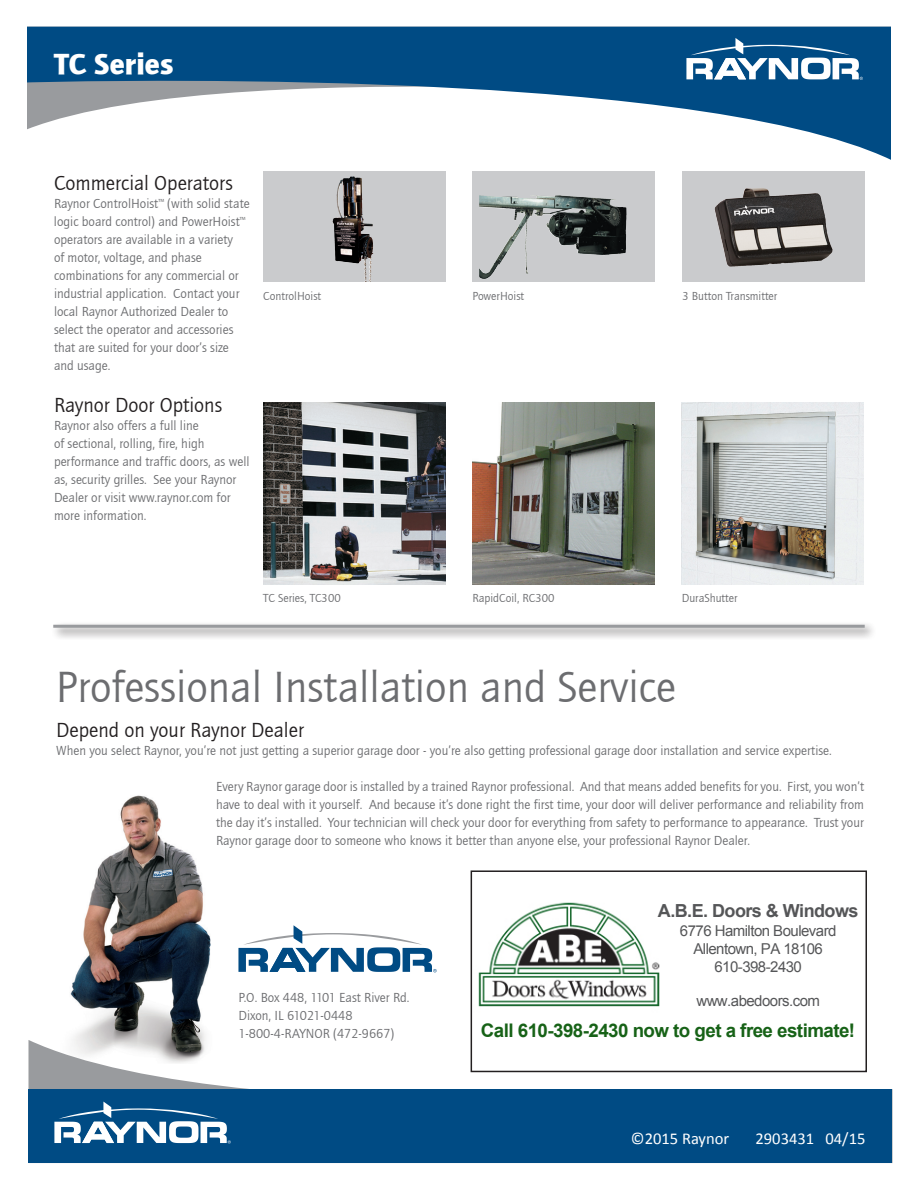
<style>
.page{position:relative;width:918px;height:1188px;background:#fff}
.page>*{position:absolute;margin:0;border:0;box-sizing:border-box;transform-origin:0 0}
.t1{font:45px "Quay Sans ITCTT Book";color:#6c6d70}
.t2{font:30px "Quay Sans ITCTT Black";color:#fff}
.t3{font:21px "Quay Sans ITCTT Book";color:#231f20}
.t4{font:700 18.75px "Arial";letter-spacing:-.03em;color:#176217}
.t5{font:700 18px "Arial";letter-spacing:-.03em;color:#555658}
.t6{font:16.5px "Calibri";color:#fff}
.t7{font:15px/18px "Arial";letter-spacing:-.035em;color:#555658;text-align:center}
.t8{font:13.5px/18px "Quay Sans ITCTT Book";color:#6c6d70}
.t9{font:12px "Quay Sans ITCTT Book";color:#6c6d70}
</style>
<div class="page">
<img style="left:70px;top:795px;width:141px;height:245px">
<svg style="left:28px;top:1040px;width:839px;height:49px"></svg>
<div style="left:28px;top:1089px;width:864px;height:74px;background:#004b84"></div>
<svg style="left:27px;top:27px;width:864px;height:133px"></svg>
<svg style="left:686px;top:38px;width:177px;height:42px"></svg>
<svg style="left:54px;top:1102px;width:177px;height:42px"></svg>
<div style="left:471px;top:870px;width:396px;height:202px;border:2px solid #231f20"></div>
<svg style="left:238px;top:925px;width:199px;height:47px"></svg>
<div style="left:50px;top:621px;width:827px;height:20px;background:#231f20;opacity:.75"></div>
<hr style="left:53px;top:625px;width:812px;height:3px;background:#999b9e">
<div style="left:263px;top:172px;width:183px;height:110px;background:#cacbcd"></div>
<img style="left:336px;top:177px;width:14px;height:41px">
<img style="left:472px;top:403px;width:183px;height:182px">
<img style="left:682px;top:403px;width:182px;height:182px">
<img style="left:263px;top:403px;width:183px;height:182px">
<svg style="left:472px;top:172px;width:183px;height:110px;background:#a5a7a8"></svg>
<img style="left:479px;top:195px;width:58px;height:34px">
<div style="left:682px;top:172px;width:183px;height:110px;background:#cacbcd"></div>
<img style="left:714px;top:188px;width:119px;height:79px">
<img style="left:473px;top:896px;width:187px;height:117px">
<p class="t2" style="left:54px;top:46px;width:121px">TC Series</p>
<p class="t3" style="left:54px;top:172px;width:180px">Commercial Operators</p>
<p class="t8" style="left:54px;top:195px;width:197px">Raynor ControlHoist<sup>™</sup> (with solid state logic board control) and PowerHoist<sup>™ </sup>operators are available in a variety<br>of motor, voltage, and phase combinations for any commercial or industrial application. Contact your local Raynor Authorized Dealer to select the operator and accessories that are suited for your door’s size and usage.</p>
<p class="t3" style="left:54px;top:394px;width:170px">Raynor Door Options</p>
<p class="t8" style="left:54px;top:417px;width:197px">Raynor also offers a full line<br>of sectional, rolling, fire, high performance and traffic doors, as well as, security grilles. See your Raynor<br>Dealer or visit www.raynor.com for more information.</p>
<p class="t9" style="left:263px;top:289px;width:59px">ControlHoist</p>
<p class="t9" style="left:472px;top:289px;width:53px">PowerHoist</p>
<p class="t9" style="left:682px;top:289px;width:96px">3 Button Transmitter</p>
<p class="t9" style="left:263px;top:592px;width:79px">TC Series, TC300</p>
<p class="t9" style="left:472px;top:592px;width:83px">RapidCoil, RC300</p>
<p class="t9" style="left:682px;top:592px;width:57px">DuraShutter</p>
<p class="t1" style="left:56px;top:662px;width:622px">Professional Installation and Service</p>
<p class="t3" style="left:56px;top:718px;width:249px">Depend on your Raynor Dealer</p>
<p class="t8" style="left:56px;top:742px;width:777px">When you select Raynor, you’re not just getting a superior garage door - you’re also getting professional garage door installation and service expertise.</p>
<p class="t8" style="left:216px;top:778px;width:650px;text-align:justify">Every Raynor garage door is installed by a trained Raynor professional. And that means added benefits for you. First, you won’t have to deal with it yourself. And because it’s done right the first time, your door will deliver performance and reliability from the day it’s installed. Your technician will check your door for everything from safety to performance to appearance. Trust your Raynor garage door to someone who knows it better than anyone else, your professional Raynor Dealer.</p>
<p class="t8" style="left:238px;top:989px;width:173px">P.O. Box 448, 1101 East River Rd.</p>
<p class="t8" style="left:238px;top:1007px;width:116px">Dixon, IL 61021-0448</p>
<p class="t8" style="left:238px;top:1025px;width:157px">1-800-4-RAYNOR (472-9667)</p>
<h3 class="t5" style="left:658px;top:898px;width:202px">A.B.E. Doors &amp; Windows</h3>
<p class="t7" style="left:680px;top:922px;width:158px">6776 Hamilton Boulevard<br>Allentown, PA 18106<br>610-398-2430</p>
<p class="t7" style="left:696px;top:992px;width:125px">www.abedoors.com</p>
<h3 class="t4" style="left:481px;top:1017px;width:376px">Call 610-398-2430 now to get a free estimate!</h3>
<p class="t6" style="left:631px;top:1128px;width:100px">©2015 Raynor</p>
<p class="t6" style="left:756px;top:1128px;width:111px">2903431 04/15</p>
</div>
